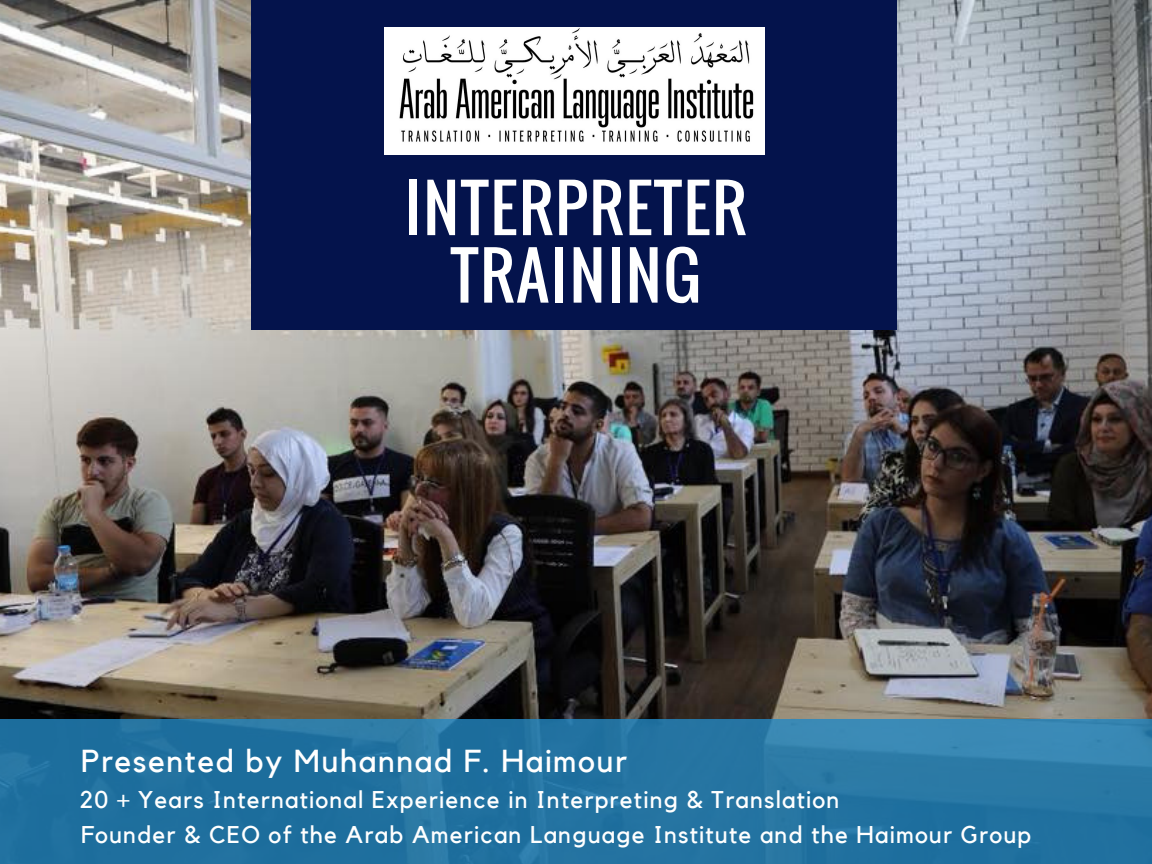
<style>
.page{position:relative;width:1152px;height:864px;background:#fff}
.page>*{position:absolute;margin:0;border:0;box-sizing:border-box;transform-origin:0 0}
.t1{font:63.45px/67.5px "Oswald";letter-spacing:.03em;color:#fff;text-align:center}
.t2{font:31.65px "Kollektif";letter-spacing:.05em;color:#fff}
.t3{font:24.15px/34.8px "Kollektif";letter-spacing:.05em;color:#fff}
</style>
<div class="page">
<img style="left:0;top:0;width:1152px;height:719px">
<svg style="left:0;top:719px;width:1152px;height:145px;background:#2474a2"></svg>
<div style="left:251px;top:0;width:646px;height:330px;background:#04134c"></div>
<img style="left:385px;top:27px;width:380px;height:127px">
<h1 class="t1" style="left:405px;top:173px;width:343px">INTERPRETER<br>TRAINING</h1>
<h2 class="t2" style="left:81px;top:746px;width:548px">Presented by Muhannad F. Haimour</h2>
<p class="t3" style="left:80px;top:783px;width:953px">20 + Years International Experience in Interpreting &amp; Translation<br>Founder &amp; CEO of the Arab American Language Institute and the Haimour Group</p>
</div>
